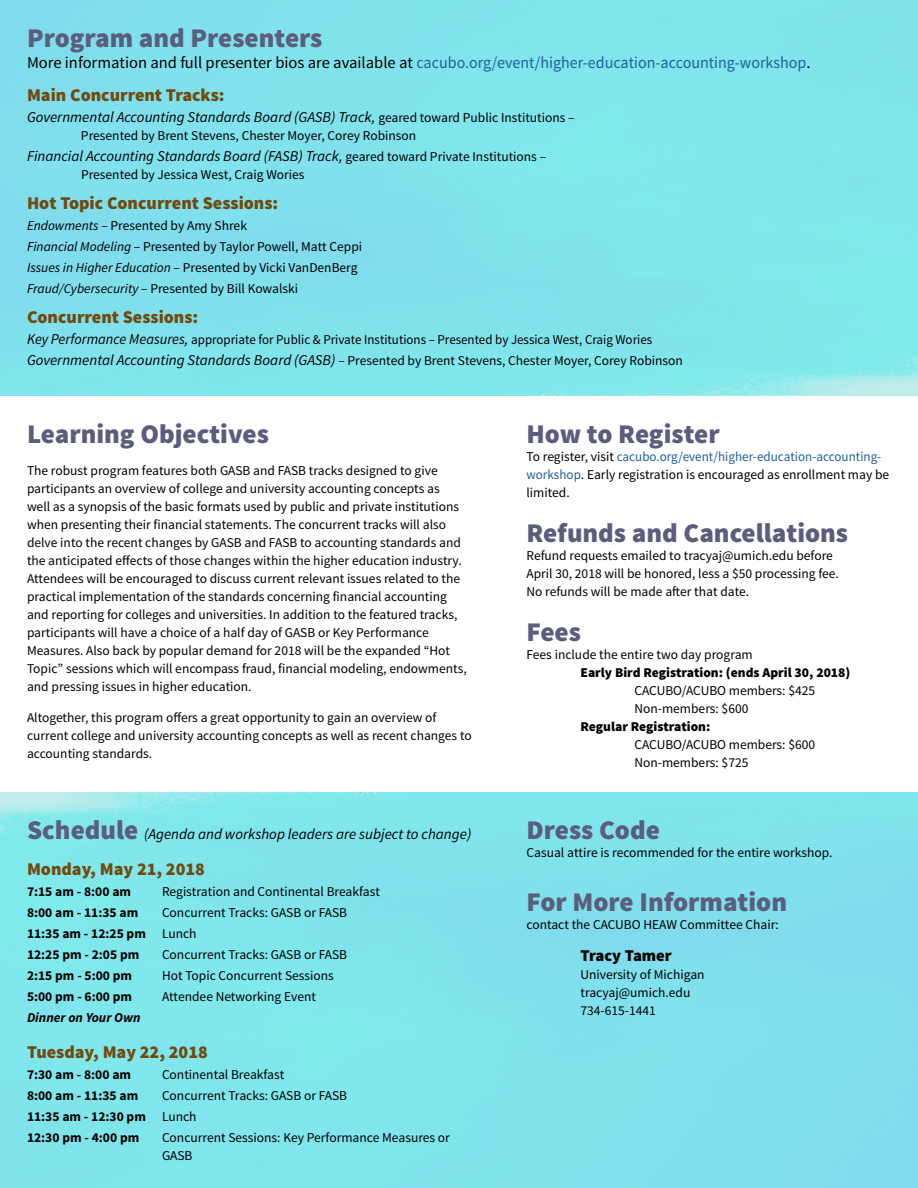
<style>
.page{position:relative;width:918px;height:1188px;background:#fff}
.page>*{position:absolute;margin:0;border:0;box-sizing:border-box;transform-origin:0 0}
.t1{font:900 27px "Source Sans Pro";color:#5b5d7d}
.t2{font:900 18px "Source Sans Pro";color:#714a0f}
.t3{font:16.5px "Source Sans Pro";color:#215e9e}
.t4{font:900 16.5px "Source Sans Pro";color:#000}
.t5{font:italic 15px "Source Sans Pro";color:#000}
.t6{font:13.5px/18px "Source Sans Pro";color:#000}
.t7{font:13.5px/21px "Source Sans Pro";color:#000;scale:.96 1}
.t8{font:700 13.5px "Source Sans Pro";color:#000}
.t9{font:900 13.5px "Source Sans Pro";color:#000}
.t10{font:italic 700 13.5px "Source Sans Pro";color:#000}
.s1{color:#000}
.s2{font-style:normal;font-size:13.5px}
.s3{font-style:italic}
.s4{font-style:italic;font-size:15px}
.s5{font-weight:900;font-style:normal;font-size:27px;color:#5b5d7d}
.s6{font-weight:700}
.s7{color:#215e9e}
</style>
<div class="page">
<h1 class="t1" style="left:27px;top:21px;width:297px">Program and Presenters</h1>
<p class="t3" style="left:27px;top:53px;width:785px"><span class="s1">More information and full presenter bios are available at</span> cacubo.org/event/higher-education-accounting-workshop<span class="s1">.</span></p>
<h2 class="t2" style="left:27px;top:84px;width:199px">Main Concurrent Tracks:</h2>
<p class="t5" style="left:27px;top:108px;width:549px">Governmental Accounting Standards Board (GASB) Track, <span class="s2">geared toward Public Institutions –</span></p>
<p class="t6" style="left:81px;top:127px;width:337px">Presented by Brent Stevens, Chester Moyer, Corey Robinson</p>
<p class="t5" style="left:27px;top:147px;width:521px">Financial Accounting Standards Board (FASB) Track, <span class="s2">geared toward Private Institutions –</span></p>
<p class="t6" style="left:81px;top:166px;width:225px">Presented by Jessica West, Craig Wories</p>
<h2 class="t2" style="left:27px;top:192px;width:253px">Hot Topic Concurrent Sessions:</h2>
<p class="t6" style="left:27px;top:216px;width:337px;line-height:21px"><span class="s3">Endowments</span> – Presented by Amy Shrek<br><span class="s3">Financial Modeling</span> – Presented by Taylor Powell, Matt Ceppi <span class="s3">Issues in Higher Education</span> – Presented by Vicki VanDenBerg <span class="s3">Fraud/Cybersecurity</span> – Presented by Bill Kowalski</p>
<h2 class="t2" style="left:27px;top:306px;width:173px">Concurrent Sessions:</h2>
<p class="t7" style="left:27px;top:330px;width:685px"><span class="s4">Key Performance Measures,</span> appropriate for Public &amp; Private Institutions – Presented by Jessica West, Craig Wories<br><span class="s4">Governmental Accounting Standards Board (GASB)</span> – Presented by Brent Stevens, Chester Moyer, Corey Robinson</p>
<h1 class="t1" style="left:27px;top:417px;width:243px">Learning Objectives</h1>
<p class="t6" style="left:27px;top:462px;width:441px">The robust program features both GASB and FASB tracks designed to give participants an overview of college and university accounting concepts as<br>well as a synopsis of the basic formats used by public and private institutions when presenting their financial statements. The concurrent tracks will also delve into the recent changes by GASB and FASB to accounting standards and the anticipated effects of those changes within the higher education industry.<br>Attendees will be encouraged to discuss current relevant issues related to the practical implementation of the standards concerning financial accounting and reporting for colleges and universities. In addition to the featured tracks, participants will have a choice of a half day of GASB or Key Performance Measures. Also back by popular demand for 2018 will be the expanded “Hot Topic” sessions which will encompass fraud, financial modeling, endowments, and pressing issues in higher education.</p>
<p class="t6" style="left:27px;top:709px;width:446px">Altogether, this program offers a great opportunity to gain an overview of current college and university accounting concepts as well as recent changes to accounting standards.</p>
<p class="t5" style="left:27px;top:825px;width:446px"><span class="s5">Schedule</span> (Agenda and workshop leaders are subject to change)</p>
<h2 class="t2" style="left:27px;top:858px;width:179px">Monday, May 21, 2018</h2>
<p class="t8" style="left:27px;top:883px;width:106px">7:15 am - 8:00 am</p>
<p class="t6" style="left:162px;top:883px;width:220px">Registration and Continental Breakfast</p>
<p class="t8" style="left:27px;top:904px;width:113px">8:00 am - 11:35 am</p>
<p class="t6" style="left:27px;top:903px;width:322px;line-height:21px;text-indent:135px">Concurrent Tracks: GASB or FASB<br><span class="s6">11:35 am - 12:25 pm</span> Lunch<br><span class="s6">12:25 pm - 2:05 pm</span></p>
<p class="t6" style="left:162px;top:946px;width:187px">Concurrent Tracks: GASB or FASB</p>
<p class="t8" style="left:27px;top:967px;width:107px">2:15 pm - 5:00 pm</p>
<p class="t6" style="left:162px;top:967px;width:173px">Hot Topic Concurrent Sessions</p>
<p class="t8" style="left:27px;top:988px;width:107px">5:00 pm - 6:00 pm</p>
<p class="t6" style="left:162px;top:988px;width:155px">Attendee Networking Event</p>
<p class="t10" style="left:27px;top:1009px;width:115px">Dinner on Your Own</p>
<h2 class="t2" style="left:27px;top:1041px;width:182px">Tuesday, May 22, 2018</h2>
<p class="t8" style="left:27px;top:1066px;width:106px">7:30 am - 8:00 am</p>
<p class="t6" style="left:162px;top:1066px;width:124px">Continental Breakfast</p>
<p class="t8" style="left:27px;top:1087px;width:113px">8:00 am - 11:35 am</p>
<p class="t6" style="left:27px;top:1086px;width:322px;line-height:21px;text-indent:135px">Concurrent Tracks: GASB or FASB<br><span class="s6">11:35 am - 12:30 pm</span> Lunch<br><span class="s6">12:30 pm - 4:00 pm</span></p>
<p class="t6" style="left:162px;top:1129px;width:289px">Concurrent Sessions: Key Performance Measures or<br>GASB</p>
<h1 class="t1" style="left:526px;top:417px;width:195px">How to Register</h1>
<p class="t6" style="left:526px;top:448px;width:364px">To register, visit <span class="s7">cacubo.org/event/higher-education-accounting&shy;workshop</span>. Early registration is encouraged as enrollment may be limited.</p>
<h1 class="t1" style="left:526px;top:516px;width:323px">Refunds and Cancellations</h1>
<p class="t6" style="left:526px;top:547px;width:314px">Refund requests emailed to tracyaj@umich.edu before<br>April 30, 2018 will be honored, less a $50 processing fee.<br>No refunds will be made after that date.</p>
<h1 class="t1" style="left:526px;top:615px;width:56px">Fees</h1>
<p class="t6" style="left:526px;top:646px;width:228px">Fees include the entire two day program</p>
<p class="t9" style="left:580px;top:664px;width:271px">Early Bird Registration: (ends April 30, 2018)</p>
<p class="t6" style="left:634px;top:682px;width:182px">CACUBO/ACUBO members: $425<br>Non-members: $600</p>
<p class="t9" style="left:580px;top:718px;width:132px">Regular Registration:</p>
<p class="t6" style="left:634px;top:736px;width:182px">CACUBO/ACUBO members: $600<br>Non-members: $725</p>
<h1 class="t1" style="left:526px;top:813px;width:135px">Dress Code</h1>
<p class="t6" style="left:526px;top:844px;width:308px">Casual attire is recommended for the entire workshop.</p>
<h1 class="t1" style="left:526px;top:885px;width:262px">For More Information</h1>
<p class="t6" style="left:526px;top:916px;width:254px">contact the CACUBO HEAW Committee Chair:</p>
<p class="t4" style="left:581px;top:945px;width:93px">Tracy Tamer</p>
<p class="t6" style="left:580px;top:966px;width:126px">University of Michigan tracyaj@umich.edu<br>734-615-1441</p>
</div>
